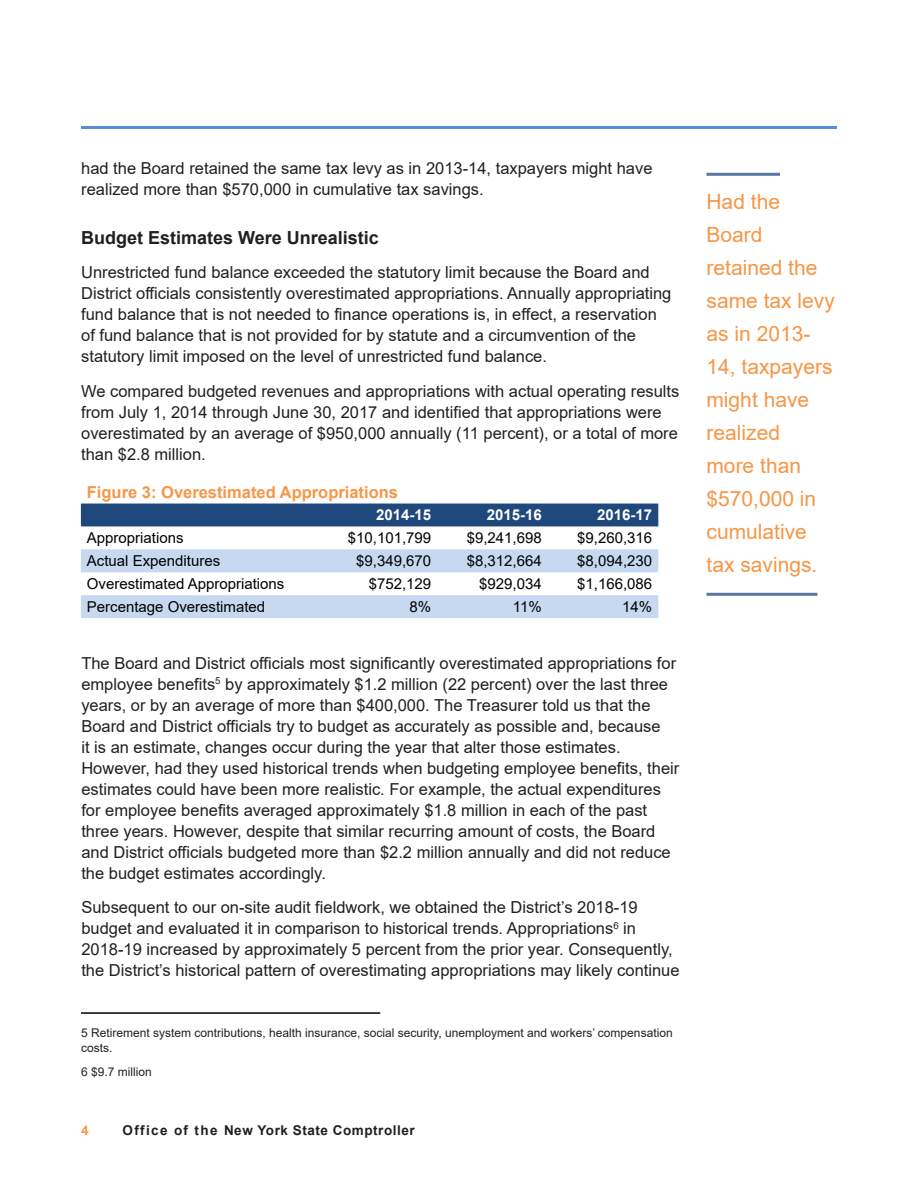
<style>
.page{position:relative;width:918px;height:1188px;background:#fff}
.page>*{position:absolute;margin:0;border:0;box-sizing:border-box;transform-origin:0 0}
.Sidebar_Text{font:21px/33px "Arial";color:#f79646}
.Small_Subhead{font:700 18px "Arial";color:#231f20}
.Body_Text{font:16.5px/21px "Arial";color:#231f20}
._7_Figures{font:700 16.5px "Arial";color:#f79646}
._7_Figures-2{font:15px "Arial";color:#000}
._7_Figures-3{font:700 15px "Arial";color:#fff}
.t1{font:700 13.5px "Arial";letter-spacing:.04em;color:#231f20}
.t2{font:700 13.5px "Arial";color:#f79646}
.Footnotes{font:12px/15px "Arial";color:#231f20}
</style>
<div class="page">
<hr style="left:81px;top:126px;width:756px;height:3px;background:#558ed5">
<hr style="left:706px;top:173px;width:74px;height:3px;background:#57779e">
<hr style="left:706px;top:593px;width:111px;height:3px;background:#57779e">
<div style="left:81px;top:504px;width:577px;height:22px;background:#1f497d"></div>
<svg style="left:81px;top:549px;width:577px;height:69px"></svg>
<hr style="left:81px;top:1012px;width:299px;height:2px;background:#000">
<p class="Body_Text" style="left:81px;top:158px;width:573px">had the Board retained the same tax levy as in 2013-14, taxpayers might have realized more than $570,000 in cumulative tax savings.</p>
<p class="Small_Subhead" style="left:81px;top:225px;width:299px">Budget Estimates Were Unrealistic</p>
<p class="Body_Text" style="left:81px;top:262px;width:592px">Unrestricted fund balance exceeded the statutory limit because the Board and District officials consistently overestimated appropriations. Annually appropriating fund balance that is not needed to finance operations is, in effect, a reservation of fund balance that is not provided for by statute and a circumvention of the statutory limit imposed on the level of unrestricted fund balance.</p>
<p class="Body_Text" style="left:81px;top:380px;width:600px">We compared budgeted revenues and appropriations with actual operating results from July 1, 2014 through June 30, 2017 and identified that appropriations were overestimated by an average of $950,000 annually (11 percent), or a total of more than $2.8 million.</p>
<p class="_7_Figures" style="left:87px;top:480px;width:313px">Figure 3: Overestimated Appropriations</p>
<p class="_7_Figures-3" style="left:376px;top:505px;width:57px">2014-15</p>
<p class="_7_Figures-3" style="left:487px;top:505px;width:57px">2015-16</p>
<p class="_7_Figures-3" style="left:597px;top:505px;width:57px">2016-17</p>
<p class="_7_Figures-2" style="left:87px;top:528px;width:98px">Appropriations</p>
<p class="_7_Figures-2" style="left:348px;top:528px;width:85px">$10,101,799</p>
<p class="_7_Figures-2" style="left:467px;top:528px;width:77px">$9,241,698</p>
<p class="_7_Figures-2" style="left:577px;top:528px;width:77px">$9,260,316</p>
<p class="_7_Figures-2" style="left:87px;top:551px;width:135px">Actual Expenditures</p>
<p class="_7_Figures-2" style="left:356px;top:551px;width:77px">$9,349,670</p>
<p class="_7_Figures-2" style="left:467px;top:551px;width:77px">$8,312,664</p>
<p class="_7_Figures-2" style="left:577px;top:551px;width:77px">$8,094,230</p>
<p class="_7_Figures-2" style="left:87px;top:574px;width:199px">Overestimated Appropriations</p>
<p class="_7_Figures-2" style="left:369px;top:574px;width:64px">$752,129</p>
<p class="_7_Figures-2" style="left:479px;top:574px;width:64px">$929,034</p>
<p class="_7_Figures-2" style="left:577px;top:574px;width:77px">$1,166,086</p>
<p class="_7_Figures-2" style="left:87px;top:597px;width:180px">Percentage Overestimated</p>
<p class="_7_Figures-2" style="left:410px;top:597px;width:23px">8%</p>
<p class="_7_Figures-2" style="left:513px;top:597px;width:30px">11%</p>
<p class="_7_Figures-2" style="left:622px;top:597px;width:32px">14%</p>
<p class="Body_Text" style="left:81px;top:652px;width:599px">The Board and District officials most significantly overestimated appropriations for employee benefits<sup>5</sup> by approximately $1.2 million (22 percent) over the last three years, or by an average of more than $400,000. The Treasurer told us that the Board and District officials try to budget as accurately as possible and, because<br>it is an estimate, changes occur during the year that alter those estimates.<br>However, had they used historical trends when budgeting employee benefits, their estimates could have been more realistic. For example, the actual expenditures for employee benefits averaged approximately $1.8 million in each of the past three years. However, despite that similar recurring amount of costs, the Board and District officials budgeted more than $2.2 million annually and did not reduce the budget estimates accordingly.</p>
<p class="Body_Text" style="left:81px;top:897px;width:600px">Subsequent to our on-site audit fieldwork, we obtained the District’s 2018-19 budget and evaluated it in comparison to historical trends. Appropriations<sup>6</sup> in 2018-19 increased by approximately 5 percent from the prior year. Consequently, the District’s historical pattern of overestimating appropriations may likely continue</p>
<p class="Footnotes" style="left:81px;top:1025px;width:593px">5 Retirement system contributions, health insurance, social security, unemployment and workers’ compensation costs.</p>
<p class="Footnotes" style="left:81px;top:1064px;width:72px">6 $9.7 million</p>
<p class="t2" style="left:81px;top:1121px;width:9px">4</p>
<p class="t1" style="left:123px;top:1121px;width:294px">Office of the New York State Comptroller</p>
<p class="Sidebar_Text" style="left:706px;top:185px;width:130px">Had the<br>Board retained the same tax levy as in 2013-<br>14, taxpayers might have realized<br>more than $570,000 in cumulative tax savings.</p>
</div>
